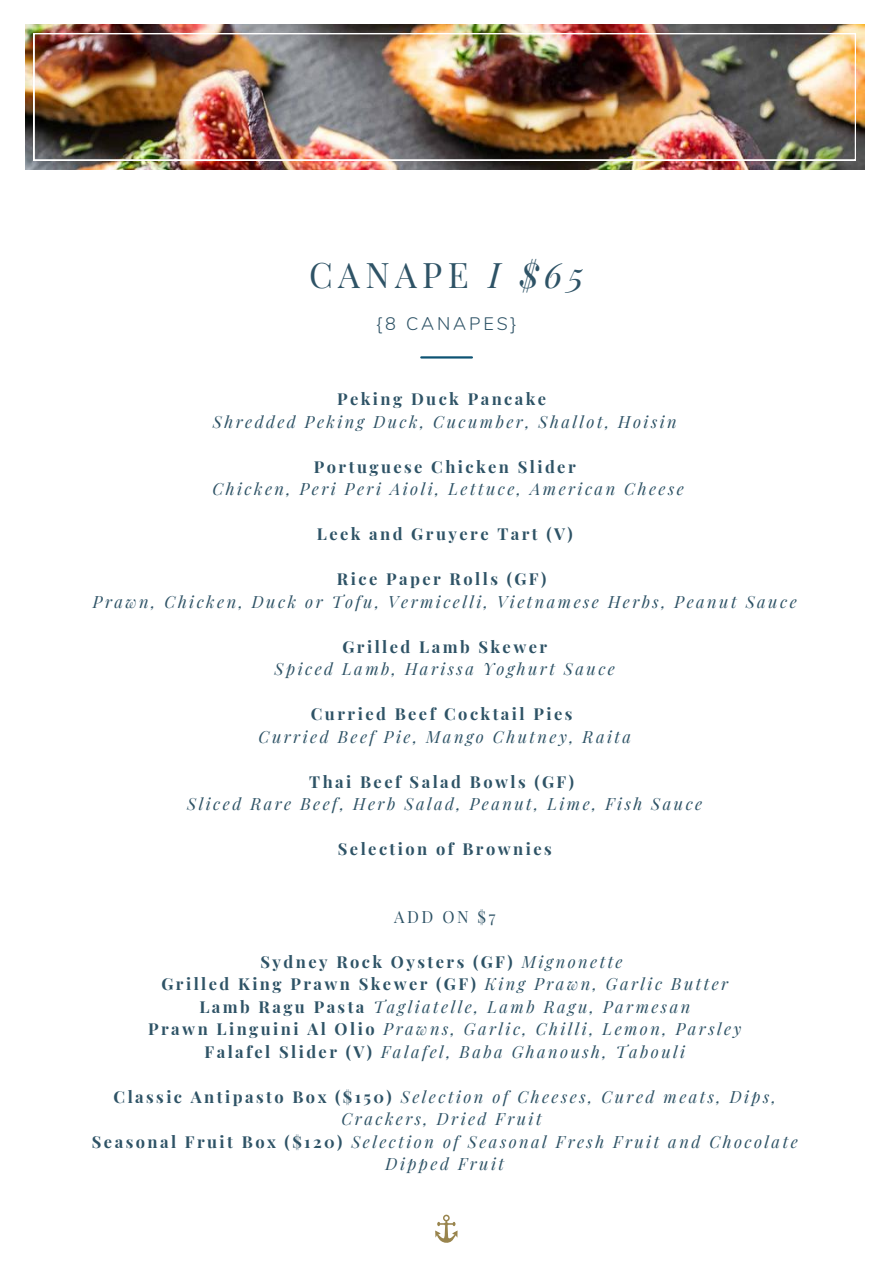
<style>
.page{position:relative;width:893px;height:1264px;background:#fff}
.page>*{position:absolute;margin:0;border:0;box-sizing:border-box;transform-origin:0 0}
.t1{font:34.5px "Playfair Display";letter-spacing:.16em;color:#2e5366}
.t2{font:300 18px "Nunito";letter-spacing:.16em;color:#2e5366}
.t3{font:italic 16.5px/22.5px "Playfair Display";letter-spacing:.15em;color:#2e5366;text-align:center}
.t4{font:700 16.5px "Playfair Display";letter-spacing:.15em;color:#2e5366}
.t5{font:16.5px "Playfair Display";color:#2e5366}
.s1{font-style:italic}
.s2{font-weight:700;font-style:normal}
</style>
<div class="page">
<hr style="left:421px;top:356px;width:51px;height:2px;background:#0d5373">
<img style="left:25px;top:24px;width:839px;height:145px">
<img style="left:34px;top:33px;width:821px;height:127px">
<svg style="left:435px;top:1214px;width:22px;height:29px"></svg>
<h1 class="t1" style="left:309px;top:251px;width:276px">CANAPE <span class="s1">I $65</span></h1>
<p class="t2" style="left:376px;top:312px;width:142px">{8 CANAPES}</p>
<p class="t4" style="left:337px;top:387px;width:210px">Peking Duck Pancake</p>
<p class="t3" style="left:213px;top:410px;width:465px">Shredded Peking Duck, Cucumber, Shallot, Hoisin</p>
<p class="t4" style="left:314px;top:455px;width:263px">Portuguese Chicken Slider</p>
<p class="t3" style="left:212px;top:477px;width:473px">Chicken, Peri Peri Aioli, Lettuce, American Cheese</p>
<p class="t4" style="left:317px;top:522px;width:257px">Leek and Gruyere Tart (V)</p>
<p class="t4" style="left:337px;top:567px;width:211px">Rice Paper Rolls (GF)</p>
<p class="t3" style="left:93px;top:589px;width:705px">Prawn, Chicken, Duck or Tofu, Vermicelli, Vietnamese Herbs, Peanut Sauce</p>
<p class="t4" style="left:342px;top:635px;width:206px">Grilled Lamb Skewer</p>
<p class="t3" style="left:274px;top:657px;width:342px">Spiced Lamb, Harissa Yoghurt Sauce</p>
<p class="t4" style="left:311px;top:702px;width:263px">Curried Beef Cocktail Pies</p>
<p class="t3" style="left:258px;top:724px;width:374px">Curried Beef Pie, Mango Chutney, Raita</p>
<p class="t4" style="left:309px;top:770px;width:266px">Thai Beef Salad Bowls (GF)</p>
<p class="t3" style="left:187px;top:792px;width:516px">Sliced Rare Beef, Herb Salad, Peanut, Lime, Fish Sauce</p>
<p class="t4" style="left:338px;top:837px;width:215px">Selection of Brownies</p>
<p class="t5" style="left:394px;top:904px;width:103px">ADD ON $7</p>
<p class="t3" style="left:148px;top:949px;width:595px"><span class="s2">Sydney Rock Oysters (GF)</span> Mignonette<br><span class="s2">Grilled King Prawn Skewer (GF)</span> King Prawn, Garlic Butter <span class="s2">Lamb Ragu Pasta</span> Tagliatelle, Lamb Ragu, Parmesan<br><span class="s2">Prawn Linguini Al Olio</span> Prawns, Garlic, Chilli, Lemon, Parsley <span class="s2">Falafel Slider (V)</span> Falafel, Baba Ghanoush, Tabouli</p>
<p class="t3" style="left:92px;top:1084px;width:707px"><span class="s2">Classic Antipasto Box ($150)</span> Selection of Cheeses, Cured meats, Dips, Crackers, Dried Fruit<br><span class="s2">Seasonal Fruit Box ($120)</span> Selection of Seasonal Fresh Fruit and Chocolate Dipped Fruit</p>
</div>
